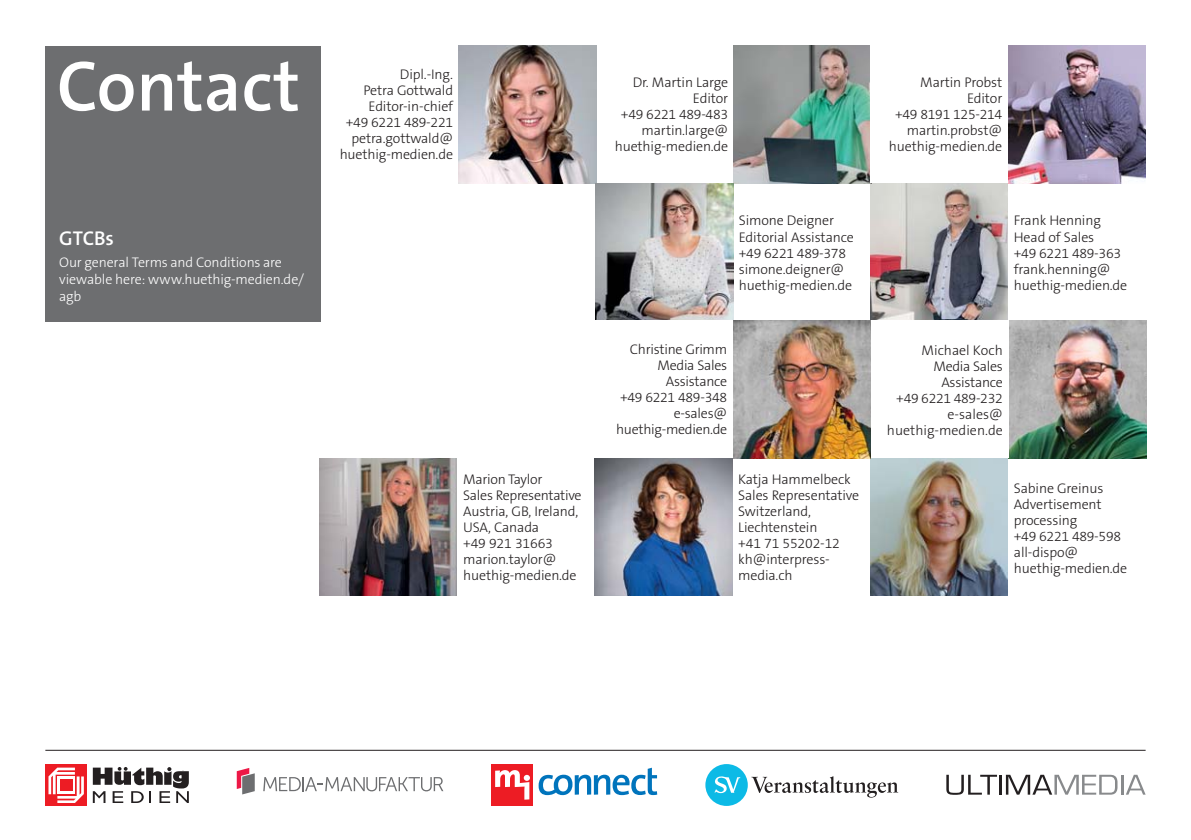
<style>
.page{position:relative;width:1191px;height:840px;background:#fff}
.page>*{position:absolute;margin:0;border:0;box-sizing:border-box;transform-origin:0 0}
.t1{font:600 72px "The Sans Os F";color:#fff}
.t2{font:600 20px "The Sans Os F";letter-spacing:-.01em;color:#fff}
.t3{font:300 14px/16px "The Sans Os F";letter-spacing:-.01em;color:#231f20;text-align:right}
.t4{font:300 14px/16.8px "The Sans Os F";letter-spacing:-.01em;color:#fff}
</style>
<div class="page">
<div style="left:45px;top:46px;width:275px;height:275px;background:#6d6e70"></div>
<img style="left:320px;top:458px;width:137px;height:137px">
<img style="left:595px;top:458px;width:137px;height:137px">
<img style="left:870px;top:183px;width:138px;height:137px">
<img style="left:459px;top:45px;width:137px;height:138px">
<img style="left:734px;top:45px;width:136px;height:138px">
<img style="left:595px;top:183px;width:138px;height:137px">
<hr style="left:45px;top:749px;width:1100px;height:1px;background:#231f20">
<svg style="left:538px;top:767px;width:119px;height:27px"></svg>
<div style="left:491px;top:763px;width:42px;height:42px;background:#ed1c24"></div>
<svg style="left:495px;top:770px;width:35px;height:29px"></svg>
<svg style="left:946px;top:774px;width:51px;height:20px"></svg>
<hr style="left:999px;top:774px;width:2px;height:20px;background:#231f20">
<svg style="left:1006px;top:774px;width:111px;height:20px"></svg>
<hr style="left:1121px;top:774px;width:2px;height:20px;background:#888a8c">
<svg style="left:1126px;top:774px;width:19px;height:20px"></svg>
<svg style="left:237px;top:768px;width:18px;height:26px"></svg>
<svg style="left:263px;top:777px;width:180px;height:14px"></svg>
<div style="left:705px;top:763px;width:43px;height:42px;background:#0cbae6;border-radius:50%"></div>
<svg style="left:714px;top:776px;width:26px;height:16px"></svg>
<svg style="left:751px;top:776px;width:147px;height:21px"></svg>
<img style="left:870px;top:458px;width:138px;height:137px">
<img style="left:1008px;top:45px;width:137px;height:138px">
<img style="left:1009px;top:320px;width:137px;height:138px">
<img style="left:733px;top:320px;width:137px;height:138px">
<div style="left:45px;top:764px;width:42px;height:41px;background:#ed1c24"></div>
<svg style="left:48px;top:767px;width:36px;height:35px"></svg>
<svg style="left:58px;top:776px;width:17px;height:17px"></svg>
<div style="left:60px;top:779px;width:12px;height:11px;background:#ed1c24"></div>
<svg style="left:93px;top:767px;width:96px;height:35px"></svg>
<h1 class="t1" style="left:57px;top:51px;width:245px">Contact</h1>
<p class="t3" style="left:340px;top:67px;width:115px">Dipl.-Ing.<br>Petra Gottwald<br>Editor-in-chief<br>+49 6221 489-221 petra.gottwald@ huethig-medien.de</p>
<p class="t3" style="left:615px;top:75px;width:115px">Dr. Martin Large<br>Editor<br>+49 6221 489-483 martin.large@ huethig-medien.de</p>
<h2 class="t2" style="left:59px;top:228px;width:56px">GTCBs</h2>
<p class="t4" style="left:59px;top:254px;width:246px">Our general Terms and Conditions are viewable here: www.huethig-medien.de/ agb</p>
<p class="t3" style="left:739px;top:213px;width:117px;text-align:left">Simone Deigner<br>Editorial Assistance +49 6221 489-378 simone.deigner@ huethig-medien.de</p>
<p class="t3" style="left:616px;top:342px;width:113px">Christine Grimm<br>Media Sales<br>Assistance<br>+49 6221 489-348 e-sales@ huethig-medien.de</p>
<p class="t3" style="left:463px;top:472px;width:120px;text-align:left">Marion Taylor<br>Sales Representative<br>Austria, GB, Ireland,<br>USA, Canada<br>+49 921 31663 marion.taylor@ huethig-medien.de</p>
<p class="t3" style="left:738px;top:472px;width:122px;text-align:left">Katja Hammelbeck<br>Sales Representative<br>Switzerland,<br>Liechtenstein<br>+41 71 55202-12 kh@interpress&shy;media.ch</p>
<p class="t3" style="left:889px;top:75px;width:115px">Martin Probst<br>Editor<br>+49 8191 125-214 martin.probst@ huethig-medien.de</p>
<p class="t3" style="left:1014px;top:213px;width:115px;text-align:left">Frank Henning<br>Head of Sales<br>+49 6221 489-363 frank.henning@ huethig-medien.de</p>
<p class="t3" style="left:887px;top:342px;width:117px">Michael Koch<br>Media Sales<br>Assistance<br>+49 6221 489-232 e-sales@ huethig-medien.de</p>
<p class="t3" style="left:1014px;top:480px;width:115px;text-align:left">Sabine Greinus<br>Advertisement processing<br>+49 6221 489-598 all-dispo@ huethig-medien.de</p>
</div>
